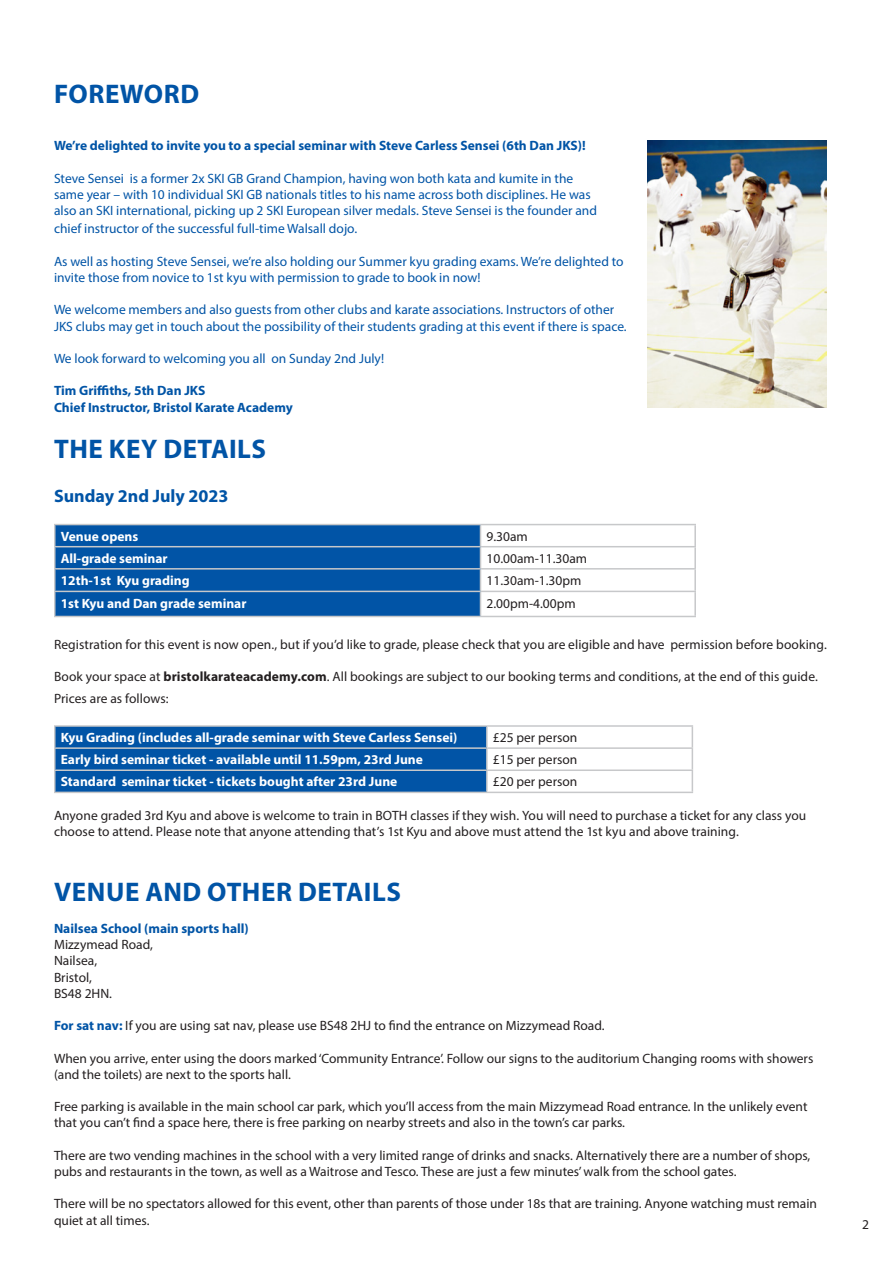
<style>
.page{position:relative;width:893px;height:1263px;background:#fff}
.page>*{position:absolute;margin:0;border:0;box-sizing:border-box;transform-origin:0 0}
.t1{font:700 27px "Myriad Pro";letter-spacing:.02em;color:#0154a6}
.t2{font:700 18px "Myriad Pro";color:#0154a6}
.t3{font:13.5px/16.2px "Myriad Pro";color:#231f20}
.t4{font:13.5px/16.2px "Myriad Pro";color:#0154a6}
.t5{font:700 13.5px "Myriad Pro";color:#fff}
.t6{font:700 13.5px "Myriad Pro";color:#0154a6}
.s1{font-weight:700}
.s2{font-weight:700;color:#0154a6}
</style>
<div class="page">
<hr style="left:54px;top:524px;width:426px;height:1px;background:#c7c8ca">
<hr style="left:54px;top:525px;width:2px;height:21px;background:#c7c8ca">
<hr style="left:480px;top:524px;width:216px;height:1px;background:#c7c8ca">
<hr style="left:694px;top:525px;width:2px;height:21px;background:#c7c8ca">
<hr style="left:54px;top:546px;width:426px;height:1px;background:#c7c8ca">
<hr style="left:54px;top:547px;width:2px;height:21px;background:#c7c8ca">
<hr style="left:480px;top:546px;width:216px;height:1px;background:#c7c8ca">
<hr style="left:694px;top:547px;width:2px;height:21px;background:#c7c8ca">
<hr style="left:54px;top:568px;width:426px;height:2px;background:#c7c8ca">
<hr style="left:54px;top:570px;width:2px;height:21px;background:#c7c8ca">
<hr style="left:480px;top:568px;width:216px;height:2px;background:#c7c8ca">
<hr style="left:694px;top:570px;width:2px;height:21px;background:#c7c8ca">
<hr style="left:54px;top:591px;width:426px;height:1px;background:#c7c8ca">
<hr style="left:54px;top:592px;width:2px;height:24px;background:#c7c8ca">
<hr style="left:480px;top:591px;width:216px;height:1px;background:#c7c8ca">
<svg style="left:55px;top:525px;width:426px;height:91px;background:#0c5aa8"></svg>
<hr style="left:694px;top:592px;width:2px;height:24px;background:#c7c8ca">
<hr style="left:54px;top:616px;width:426px;height:1px;background:#c7c8ca">
<hr style="left:480px;top:616px;width:216px;height:1px;background:#c7c8ca">
<div style="left:56px;top:727px;width:430px;height:65px;background:#0154a6"></div>
<hr style="left:54px;top:725px;width:433px;height:2px;background:#c7c8ca">
<hr style="left:54px;top:727px;width:2px;height:20px;background:#c7c8ca">
<hr style="left:487px;top:725px;width:206px;height:2px;background:#c7c8ca">
<hr style="left:486px;top:727px;width:2px;height:20px;background:#c7c8ca">
<hr style="left:54px;top:747px;width:433px;height:2px;background:#c7c8ca">
<hr style="left:54px;top:749px;width:2px;height:20px;background:#c7c8ca">
<hr style="left:487px;top:747px;width:206px;height:2px;background:#c7c8ca">
<hr style="left:486px;top:749px;width:2px;height:20px;background:#c7c8ca">
<hr style="left:54px;top:769px;width:433px;height:2px;background:#c7c8ca">
<hr style="left:54px;top:771px;width:2px;height:21px;background:#c7c8ca">
<hr style="left:487px;top:769px;width:206px;height:2px;background:#c7c8ca">
<hr style="left:486px;top:771px;width:2px;height:21px;background:#c7c8ca">
<svg style="left:692px;top:727px;width:1px;height:65px"></svg>
<hr style="left:54px;top:792px;width:433px;height:1px;background:#c7c8ca">
<hr style="left:487px;top:792px;width:206px;height:1px;background:#c7c8ca">
<img style="left:648px;top:140px;width:178px;height:267px">
<p class="t1" style="left:54px;top:77px;width:146px">FOREWORD</p>
<p class="t6" style="left:54px;top:137px;width:533px">We’re delighted to invite you to a special seminar with Steve Carless Sensei (6th Dan JKS)!</p>
<p class="t4" style="left:54px;top:170px;width:544px">Steve Sensei is a former 2x SKI GB Grand Champion, having won both kata and kumite in the same year – with 10 individual SKI GB nationals titles to his name across both disciplines. He was also an SKI international, picking up 2 SKI European silver medals. Steve Sensei is the founder and</p>
<p class="t4" style="left:54px;top:221px;width:305px">chief instructor of the successful full-time Walsall dojo.</p>
<p class="t4" style="left:54px;top:253px;width:571px">As well as hosting Steve Sensei, we’re also holding our Summer kyu grading exams. We’re delighted to invite those from novice to 1st kyu with permission to grade to book in now!</p>
<p class="t4" style="left:54px;top:302px;width:574px">We welcome members and also guests from other clubs and karate associations. Instructors of other<br>JKS clubs may get in touch about the possibility of their students grading at this event if there is space.</p>
<p class="t4" style="left:54px;top:350px;width:332px">We look forward to welcoming you all on Sunday 2nd July!</p>
<p class="t6" style="left:54px;top:382px;width:153px">Tim Griffiths, 5th Dan JKS</p>
<p class="t6" style="left:54px;top:398px;width:240px">Chief Instructor, Bristol Karate Academy</p>
<p class="t1" style="left:54px;top:432px;width:213px">THE KEY DETAILS</p>
<p class="t2" style="left:54px;top:484px;width:176px">Sunday 2nd July 2023</p>
<p class="t5" style="left:61px;top:527px;width:79px">Venue opens</p>
<p class="t3" style="left:486px;top:528px;width:43px">9.30am</p>
<p class="t5" style="left:61px;top:549px;width:108px">All-grade seminar</p>
<p class="t3" style="left:486px;top:550px;width:102px">10.00am-11.30am</p>
<p class="t5" style="left:61px;top:572px;width:130px">12th-1st Kyu grading</p>
<p class="t3" style="left:486px;top:572px;width:96px">11.30am-1.30pm</p>
<p class="t5" style="left:61px;top:594px;width:187px">1st Kyu and Dan grade seminar</p>
<p class="t3" style="left:486px;top:595px;width:91px">2.00pm-4.00pm</p>
<p class="t3" style="left:54px;top:636px;width:774px">Registration for this event is now open., but if you’d like to grade, please check that you are eligible and have permission before booking.</p>
<p class="t3" style="left:54px;top:666px;width:765px;line-height:21.6px">Book your space at <span class="s1">bristolkarateacademy.com</span>. All bookings are subject to our booking terms and conditions, at the end of this guide.<br>Prices are as follows:</p>
<p class="t5" style="left:61px;top:729px;width:398px">Kyu Grading (includes all-grade seminar with Steve Carless Sensei)</p>
<p class="t3" style="left:493px;top:729px;width:86px">£25 per person</p>
<p class="t5" style="left:61px;top:751px;width:364px">Early bird seminar ticket - available until 11.59pm, 23rd June</p>
<p class="t3" style="left:493px;top:751px;width:86px">£15 per person</p>
<p class="t5" style="left:61px;top:773px;width:338px">Standard seminar ticket - tickets bought after 23rd June</p>
<p class="t3" style="left:493px;top:773px;width:86px">£20 per person</p>
<p class="t3" style="left:54px;top:807px;width:754px">Anyone graded 3rd Kyu and above is welcome to train in BOTH classes if they wish. You will need to purchase a ticket for any class you choose to attend. Please note that anyone attending that’s 1st Kyu and above must attend the 1st kyu and above training.</p>
<p class="t1" style="left:54px;top:874px;width:348px">VENUE AND OTHER DETAILS</p>
<p class="t6" style="left:54px;top:919px;width:196px">Nailsea School (main sports hall)</p>
<p class="t3" style="left:54px;top:936px;width:100px">Mizzymead Road,</p>
<p class="t3" style="left:54px;top:952px;width:45px">Nailsea,</p>
<p class="t3" style="left:54px;top:969px;width:39px">Bristol,</p>
<p class="t3" style="left:54px;top:985px;width:60px">BS48 2HN.</p>
<p class="t3" style="left:54px;top:1017px;width:552px"><span class="s2">For sat nav:</span> If you are using sat nav, please use BS48 2HJ to find the entrance on Mizzymead Road.</p>
<p class="t3" style="left:54px;top:1050px;width:761px">When you arrive, enter using the doors marked ‘Community Entrance’. Follow our signs to the auditorium Changing rooms with showers (and the toilets) are next to the sports hall.</p>
<p class="t3" style="left:54px;top:1098px;width:755px">Free parking is available in the main school car park, which you’ll access from the main Mizzymead Road entrance. In the unlikely event that you can’t find a space here, there is free parking on nearby streets and also in the town’s car parks.</p>
<p class="t3" style="left:54px;top:1147px;width:758px">There are two vending machines in the school with a very limited range of drinks and snacks. Alternatively there are a number of shops, pubs and restaurants in the town, as well as a Waitrose and Tesco. These are just a few minutes’ walk from the school gates.</p>
<p class="t3" style="left:54px;top:1195px;width:764px">There will be no spectators allowed for this event, other than parents of those under 18s that are training. Anyone watching must remain quiet at all times.</p>
<p class="t3" style="left:862px;top:1216px;width:8px">2</p>
</div>
